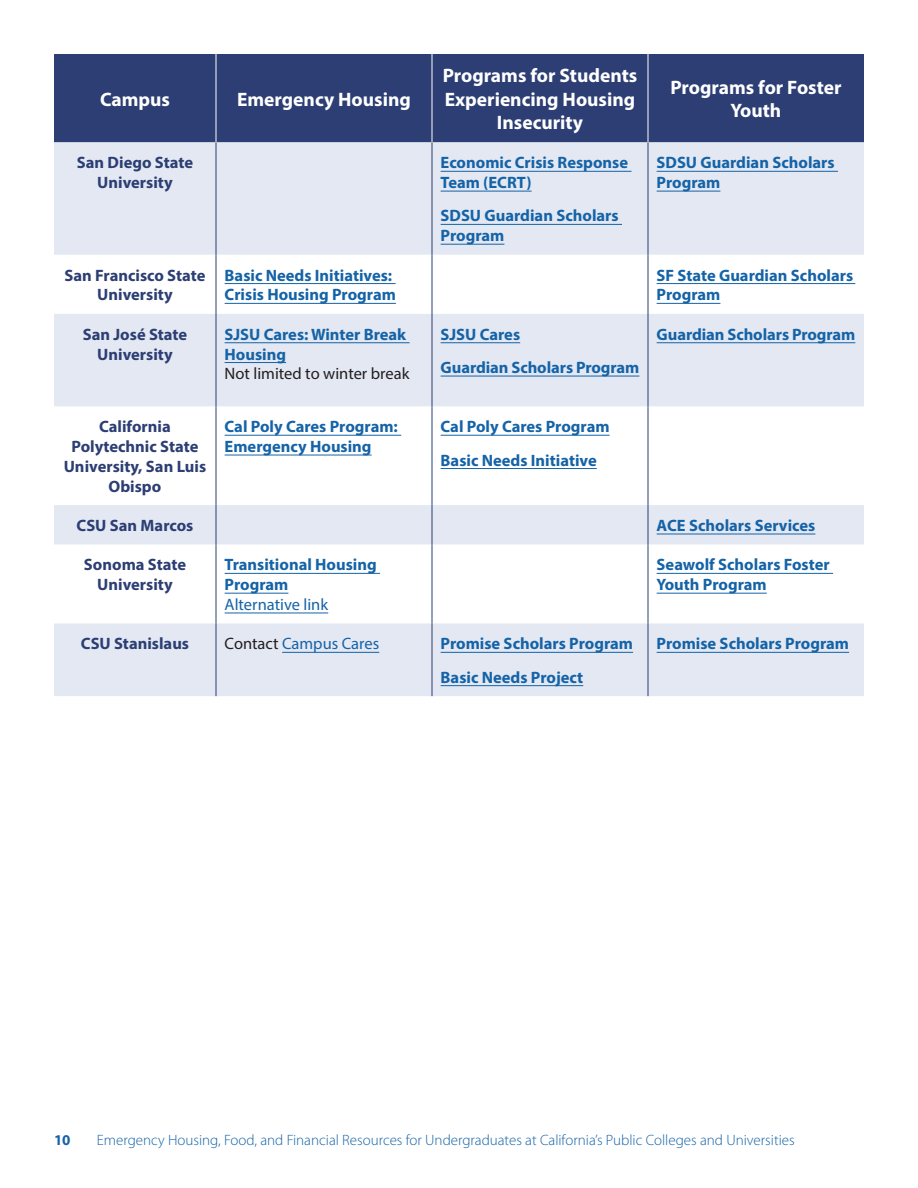
<style>
.page{position:relative;width:918px;height:1188px;background:#fff}
.page>*{position:absolute;margin:0;border:0;box-sizing:border-box;transform-origin:0 0}
.Body{font:700 19.5px/23.4px "Myriad Pro";color:#fff;text-align:center}
.Body-2{font:700 16.5px/19.8px "Myriad Pro";color:#1563a7}
.Body-3{font:700 16.5px/19.8px "Myriad Pro";color:#2c3e73;text-align:center}
.Body-4{font:16.5px "Myriad Pro";color:#1563a7}
.Body-5{font:16.5px "Myriad Pro";color:#231f20}
.t1{font:300 15px "Myriad Pro";color:#1563a7}
.t2{font:700 15px "Myriad Pro";color:#1563a7}
.s1{color:#231f20}
</style>
<div class="page">
<div style="left:54px;top:54px;width:810px;height:88px;background:#2c3e73"></div>
<svg style="left:54px;top:142px;width:810px;height:554px;fill:#e3e8f3"></svg>
<hr style="left:432px;top:54px;width:1px;height:88px;background:#fff">
<hr style="left:432px;top:142px;width:1px;height:113px;background:#2c3e73">
<hr style="left:432px;top:255px;width:1px;height:59px;background:#2c3e73">
<hr style="left:432px;top:314px;width:1px;height:92px;background:#2c3e73">
<hr style="left:432px;top:406px;width:1px;height:99px;background:#2c3e73">
<hr style="left:432px;top:505px;width:1px;height:39px;background:#2c3e73">
<hr style="left:432px;top:544px;width:1px;height:79px;background:#2c3e73">
<hr style="left:432px;top:623px;width:1px;height:73px;background:#2c3e73">
<hr style="left:216px;top:54px;width:1px;height:88px;background:#fff">
<hr style="left:648px;top:54px;width:1px;height:88px;background:#fff">
<hr style="left:216px;top:142px;width:1px;height:113px;background:#2c3e73">
<hr style="left:648px;top:142px;width:1px;height:113px;background:#2c3e73">
<hr style="left:216px;top:255px;width:1px;height:59px;background:#2c3e73">
<hr style="left:648px;top:255px;width:1px;height:59px;background:#2c3e73">
<hr style="left:216px;top:314px;width:1px;height:92px;background:#2c3e73">
<hr style="left:648px;top:314px;width:1px;height:92px;background:#2c3e73">
<hr style="left:216px;top:406px;width:1px;height:99px;background:#2c3e73">
<hr style="left:648px;top:406px;width:1px;height:99px;background:#2c3e73">
<hr style="left:216px;top:505px;width:1px;height:39px;background:#2c3e73">
<hr style="left:648px;top:505px;width:1px;height:39px;background:#2c3e73">
<hr style="left:216px;top:544px;width:1px;height:79px;background:#2c3e73">
<hr style="left:648px;top:544px;width:1px;height:79px;background:#2c3e73">
<hr style="left:216px;top:623px;width:1px;height:73px;background:#2c3e73">
<hr style="left:648px;top:623px;width:1px;height:73px;background:#2c3e73">
<hr style="left:441px;top:171px;width:191px;height:1px;background:#1563a7">
<hr style="left:441px;top:191px;width:91px;height:1px;background:#1563a7">
<hr style="left:441px;top:224px;width:181px;height:1px;background:#1563a7">
<hr style="left:441px;top:244px;width:63px;height:1px;background:#1563a7">
<hr style="left:657px;top:171px;width:181px;height:1px;background:#1563a7">
<hr style="left:657px;top:191px;width:63px;height:1px;background:#1563a7">
<hr style="left:225px;top:283px;width:171px;height:1px;background:#1563a7">
<hr style="left:225px;top:303px;width:171px;height:1px;background:#1563a7">
<hr style="left:657px;top:283px;width:198px;height:1px;background:#1563a7">
<hr style="left:657px;top:303px;width:63px;height:1px;background:#1563a7">
<hr style="left:225px;top:342px;width:185px;height:1px;background:#1563a7">
<hr style="left:225px;top:362px;width:61px;height:1px;background:#1563a7">
<hr style="left:441px;top:342px;width:79px;height:1px;background:#1563a7">
<hr style="left:441px;top:376px;width:198px;height:1px;background:#1563a7">
<hr style="left:657px;top:342px;width:198px;height:1px;background:#1563a7">
<hr style="left:225px;top:435px;width:176px;height:1px;background:#1563a7">
<hr style="left:225px;top:455px;width:147px;height:1px;background:#1563a7">
<hr style="left:441px;top:435px;width:169px;height:1px;background:#1563a7">
<hr style="left:441px;top:468px;width:156px;height:1px;background:#1563a7">
<hr style="left:657px;top:534px;width:158px;height:1px;background:#1563a7">
<hr style="left:225px;top:573px;width:155px;height:1px;background:#1563a7">
<hr style="left:225px;top:593px;width:63px;height:1px;background:#1563a7">
<hr style="left:225px;top:613px;width:103px;height:1px;background:#1563a7">
<hr style="left:657px;top:573px;width:176px;height:1px;background:#1563a7">
<hr style="left:657px;top:593px;width:110px;height:1px;background:#1563a7">
<hr style="left:282px;top:652px;width:97px;height:1px;background:#1563a7">
<hr style="left:441px;top:652px;width:192px;height:1px;background:#1563a7">
<hr style="left:441px;top:685px;width:142px;height:1px;background:#1563a7">
<hr style="left:657px;top:652px;width:192px;height:1px;background:#1563a7">
<p class="Body" style="left:100px;top:87px;width:71px">Campus</p>
<p class="Body" style="left:237px;top:87px;width:175px">Emergency Housing</p>
<p class="Body" style="left:443px;top:63px;width:196px">Programs for Students<br>Experiencing Housing<br>Insecurity</p>
<p class="Body" style="left:670px;top:75px;width:173px">Programs for Foster<br>Youth</p>
<p class="Body-3" style="left:77px;top:152px;width:118px">San Diego State<br>University</p>
<p class="Body-2" style="left:441px;top:152px;width:189px">Economic Crisis Response<br>Team (ECRT)</p>
<p class="Body-2" style="left:441px;top:205px;width:180px">SDSU Guardian Scholars<br>Program</p>
<p class="Body-2" style="left:657px;top:152px;width:180px">SDSU Guardian Scholars<br>Program</p>
<p class="Body-3" style="left:65px;top:265px;width:142px">San Francisco State<br>University</p>
<p class="Body-2" style="left:225px;top:265px;width:173px">Basic Needs Initiatives:<br>Crisis Housing Program</p>
<p class="Body-2" style="left:657px;top:265px;width:198px">SF State Guardian Scholars<br>Program</p>
<p class="Body-3" style="left:83px;top:324px;width:106px">San José State<br>University</p>
<p class="Body-2" style="left:225px;top:324px;width:183px">SJSU Cares: Winter Break<br>Housing</p>
<p class="Body-5" style="left:225px;top:364px;width:186px">Not limited to winter break</p>
<p class="Body-2" style="left:657px;top:324px;width:200px">Guardian Scholars Program</p>
<p class="Body-2" style="left:441px;top:324px;width:81px">SJSU Cares</p>
<p class="Body-2" style="left:441px;top:357px;width:200px">Guardian Scholars Program</p>
<p class="Body-3" style="left:64px;top:416px;width:144px">California<br>Polytechnic State<br>University, San Luis<br>Obispo</p>
<p class="Body-2" style="left:225px;top:416px;width:175px">Cal Poly Cares Program:<br>Emergency Housing</p>
<p class="Body-2" style="left:441px;top:416px;width:170px">Cal Poly Cares Program</p>
<p class="Body-2" style="left:441px;top:450px;width:158px">Basic Needs Initiative</p>
<p class="Body-3" style="left:77px;top:515px;width:118px">CSU San Marcos</p>
<p class="Body-2" style="left:657px;top:515px;width:160px">ACE Scholars Services</p>
<p class="Body-3" style="left:84px;top:554px;width:104px">Sonoma State<br>University</p>
<p class="Body-2" style="left:225px;top:554px;width:154px">Transitional Housing<br>Program</p>
<p class="Body-4" style="left:225px;top:594px;width:105px">Alternative link</p>
<p class="Body-2" style="left:657px;top:554px;width:175px">Seawolf Scholars Foster<br>Youth Program</p>
<p class="Body-3" style="left:81px;top:633px;width:110px">CSU Stanislaus</p>
<p class="Body-4" style="left:225px;top:634px;width:156px"><span class="s1">Contact</span> Campus Cares</p>
<p class="Body-2" style="left:441px;top:633px;width:194px">Promise Scholars Program</p>
<p class="Body-2" style="left:441px;top:667px;width:144px">Basic Needs Project</p>
<p class="Body-2" style="left:657px;top:633px;width:194px">Promise Scholars Program</p>
<p class="t2" style="left:54px;top:1130px;width:18px">10</p>
<p class="t1" style="left:97px;top:1132px;width:699px">Emergency Housing, Food, and Financial Resources for Undergraduates at California’s Public Colleges and Universities</p>
</div>
